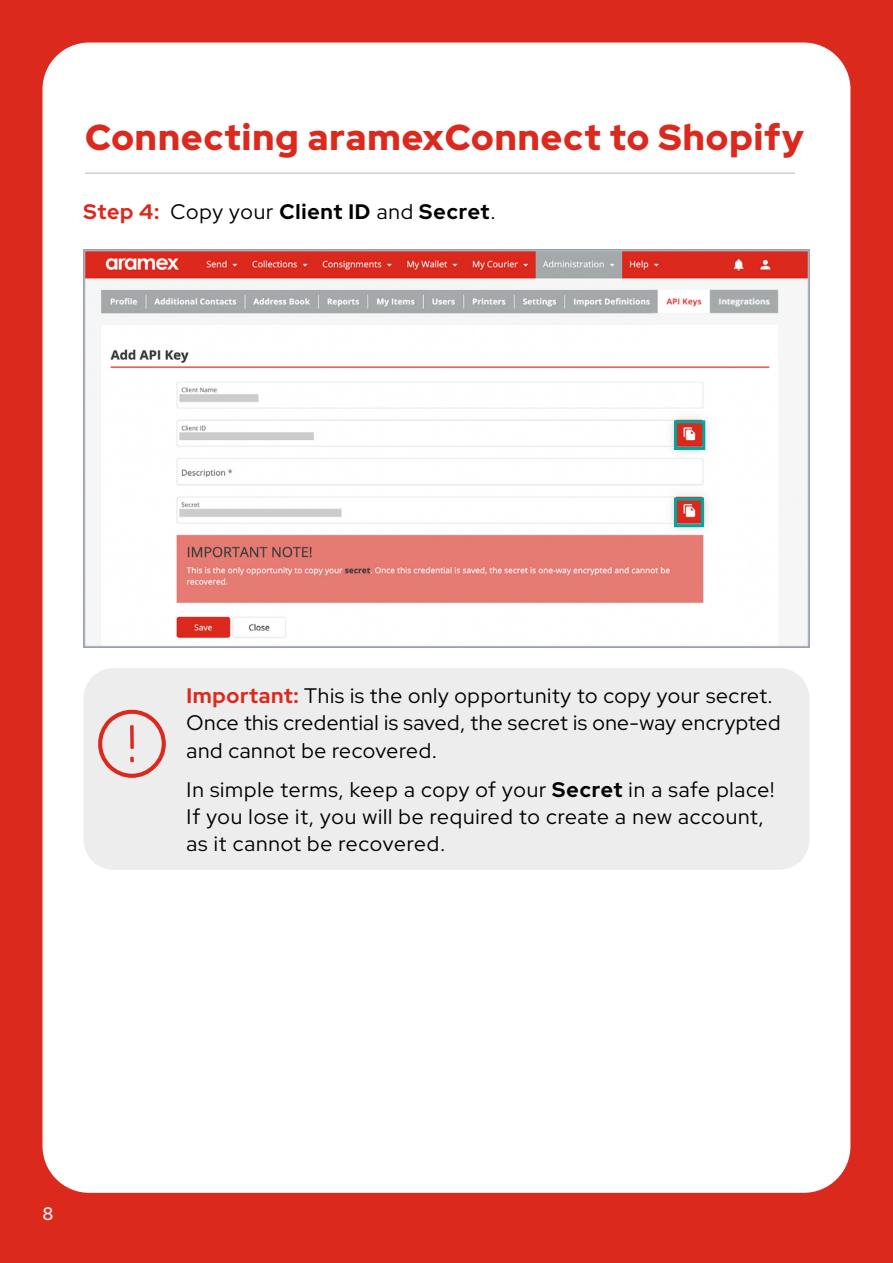
<style>
.page{position:relative;width:893px;height:1263px;background:#dc291e}
.page>*{position:absolute;margin:0;border:0;box-sizing:border-box;transform-origin:0 0}
.t1{font:900 36px "Red Hat Display";letter-spacing:.03em;color:#dc291e}
.t2{font:21px/27px "Red Hat Display";letter-spacing:.03em;color:#000}
.t3{font:700 21px "Red Hat Display";letter-spacing:.04em;color:#000}
.t4{font:500 18px "Red Hat Display";color:#fff}
.s1{color:#dc291e}
.s2{font-weight:400}
.s3{font-weight:700;color:#dc291e}
.s4{font-weight:700}
</style>
<div class="page">
<div style="left:43px;top:43px;width:807px;height:1150px;background:#fff;border-radius:47px"></div>
<img style="left:86px;top:252px;width:721px;height:393px">
<svg style="left:672px;top:496px;width:33px;height:33px"></svg>
<svg style="left:672px;top:419px;width:35px;height:32px"></svg>
<div style="left:84px;top:668px;width:725px;height:202px;background:#ededed;border-radius:30px"></div>
<svg style="left:98px;top:709px;width:68px;height:69px"></svg>
<hr style="left:85px;top:172px;width:710px;height:2px;background:#cccfd6">
<h1 class="t1" style="left:85px;top:114px;width:720px">Connecting aramexConnect to Shopify</h1>
<p class="t3" style="left:84px;top:198px;width:413px"><span class="s1">Step 4:</span> <span class="s2">Copy your</span> Client ID <span class="s2">and</span> Secret<span class="s2">.</span></p>
<p class="t2" style="left:187px;top:682px;width:595px"><span class="s3">Important:</span> This is the only opportunity to copy your secret.<br>Once this credential is saved, the secret is one-way encrypted and cannot be recovered.</p>
<p class="t2" style="left:187px;top:776px;width:589px">In simple terms, keep a copy of your <span class="s4">Secret</span> in a safe place!<br>If you lose it, you will be required to create a new account, as it cannot be recovered.</p>
<p class="t4" style="left:43px;top:1202px;width:13px">28</p>
</div>
